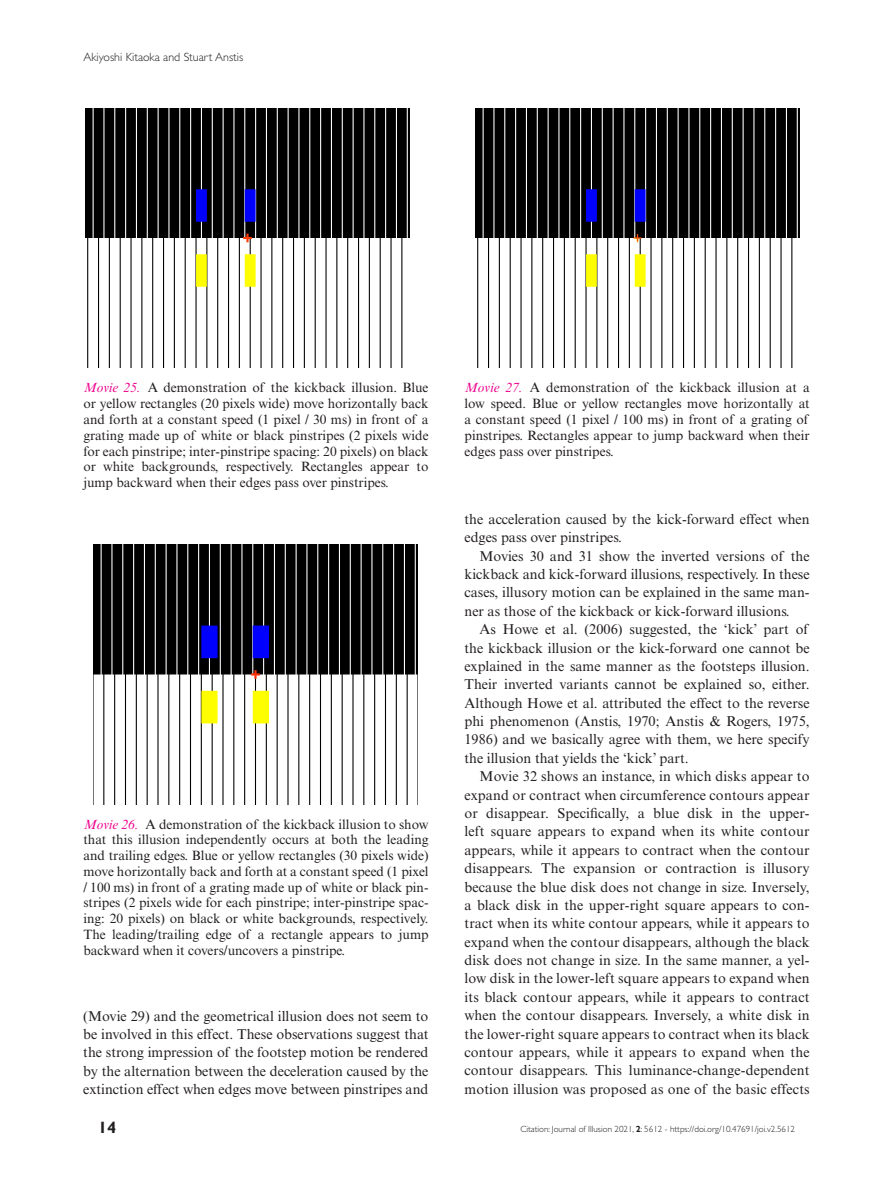
<style>
.page{position:relative;width:893px;height:1191px;background:#fff}
.page>*{position:absolute;margin:0;border:0;box-sizing:border-box;transform-origin:0 0}
.t1{font:700 16.5px "Gill Sans Std";color:#231f20}
.TXI{font:14.25px/18.5px "Times New Roman MT Std";color:#231f20;text-align:justify}
.FC{font:13.5px/15.8px "Times New Roman MT Std";color:#231f20;text-align:justify}
.t2{font:300 12px "Gill Sans Std";color:#231f20}
.t3{font:300 9px "Gill Sans Std";color:#231f20}
.s1{font-style:italic;color:#ed028c}
.s2{font-weight:700}
</style>
<div class="page">
<img style="left:85px;top:108px;width:324px;height:260px">
<img style="left:94px;top:545px;width:324px;height:259px">
<img style="left:475px;top:108px;width:324px;height:260px">
<p class="t2" style="left:83px;top:50px;width:162px">Akiyoshi Kitaoka and Stuart Anstis</p>
<p class="FC" style="left:83px;top:380px;width:347px"><span class="s1">Movie 25.</span> A demonstration of the kickback illusion. Blue or yellow rectangles (20 pixels wide) move horizontally back and forth at a constant speed (1 pixel / 30 ms) in front of a grating made up of white or black pinstripes (2 pixels wide for each pinstripe; inter-pinstripe spacing: 20 pixels) on black or white backgrounds, respectively. Rectangles appear to jump backward when their edges pass over pinstripes.</p>
<p class="FC" style="left:83px;top:816px;width:347px"><span class="s1">Movie 26.</span> A demonstration of the kickback illusion to show that this illusion independently occurs at both the leading and trailing edges. Blue or yellow rectangles (30 pixels wide) move horizontally back and forth at a constant speed (1 pixel / 100 ms) in front of a grating made up of white or black pin&shy;stripes (2 pixels wide for each pinstripe; inter-pinstripe spac&shy;ing: 20 pixels) on black or white backgrounds, respectively.<br>The leading/trailing edge of a rectangle appears to jump backward when it covers/uncovers a pinstripe.</p>
<p class="TXI" style="left:83px;top:1006px;width:347px">(Movie 29) and the geometrical illusion does not seem to be involved in this effect. These observations suggest that the strong impression of the footstep motion be rendered by the alternation between the deceleration caused by the extinction effect when edges move between pinstripes and</p>
<p class="FC" style="left:465px;top:380px;width:347px"><span class="s1">Movie 27.</span> A demonstration of the kickback illusion at a low speed. Blue or yellow rectangles move horizontally at a constant speed (1 pixel / 100 ms) in front of a grating of pinstripes. Rectangles appear to jump backward when their edges pass over pinstripes.</p>
<p class="TXI" style="left:464px;top:510px;width:347px">the acceleration caused by the kick-forward effect when edges pass over pinstripes.</p>
<p class="TXI" style="left:464px;top:546px;width:347px;text-indent:15px">Movies 30 and 31 show the inverted versions of the kickback and kick-forward illusions, respectively. In these cases, illusory motion can be explained in the same man&shy;ner as those of the kickback or kick-forward illusions.</p>
<p class="TXI" style="left:464px;top:620px;width:347px;text-indent:15px">As Howe et al. (2006) suggested, the ‘kick’ part of the kickback illusion or the kick-forward one cannot be explained in the same manner as the footsteps illusion.<br>Their inverted variants cannot be explained so, either.<br>Although Howe et al. attributed the effect to the reverse phi phenomenon (Anstis, 1970; Anstis &amp; Rogers, 1975, 1986) and we basically agree with them, we here specify the illusion that yields the ‘kick’ part.</p>
<p class="TXI" style="left:464px;top:767px;width:347px;text-indent:15px">Movie 32 shows an instance, in which disks appear to expand or contract when circumference contours appear or disappear. Specifically, a blue disk in the upper&shy;left square appears to expand when its white contour appears, while it appears to contract when the contour disappears. The expansion or contraction is illusory because the blue disk does not change in size. Inversely, a black disk in the upper-right square appears to con&shy;tract when its white contour appears, while it appears to expand when the contour disappears, although the black disk does not change in size. In the same manner, a yel&shy;low disk in the lower-left square appears to expand when its black contour appears, while it appears to contract when the contour disappears. Inversely, a white disk in the lower-right square appears to contract when its black contour appears, while it appears to expand when the contour disappears. This luminance-change-dependent motion illusion was proposed as one of the basic effects</p>
<p class="t1" style="left:98px;top:1117px;width:20px">14</p>
<p class="t3" style="left:520px;top:1124px;width:276px">Citation: Journal of Illusion 2021, <span class="s2">2</span>: 5612 - https://doi.org/10.47691/joi.v2.5612</p>
</div>
